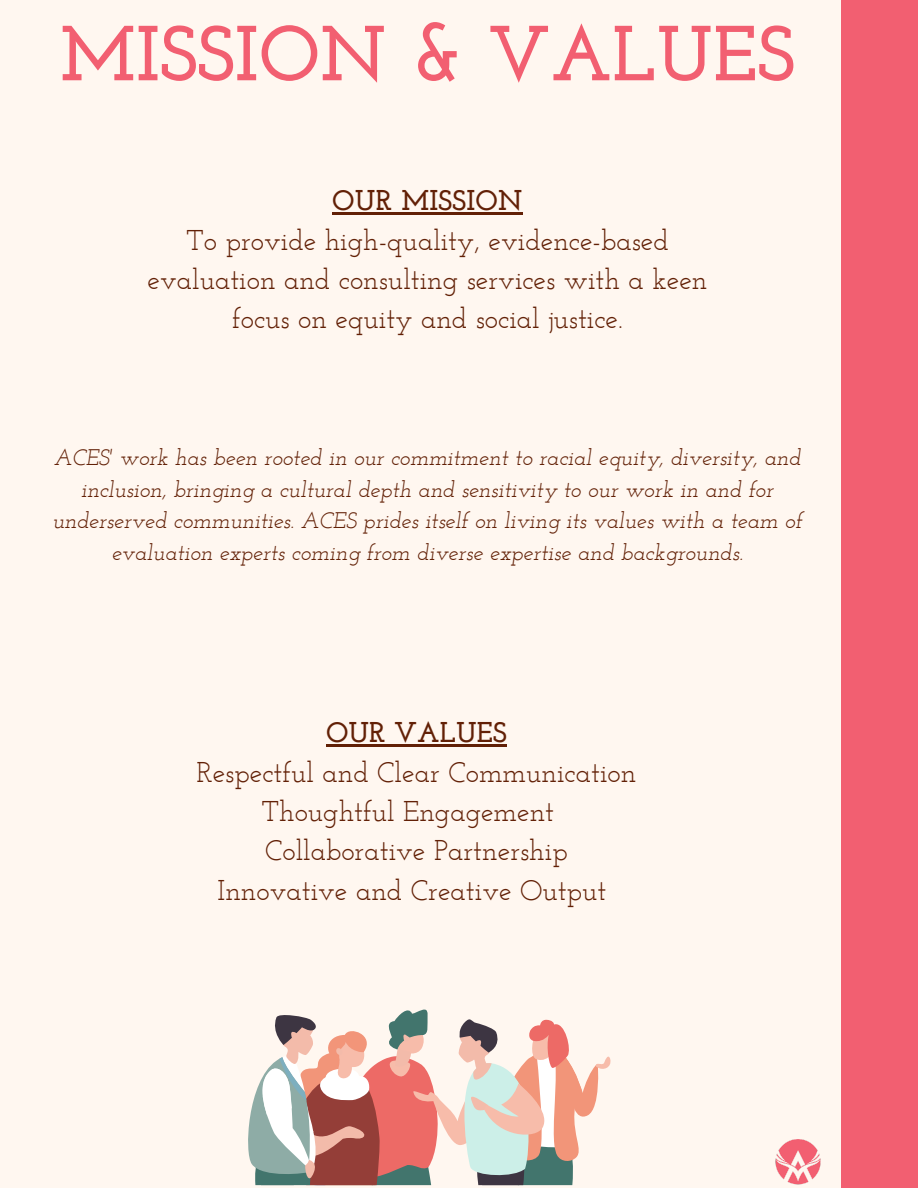
<style>
.page{position:relative;width:918px;height:1188px;background:#fff}
.page>*{position:absolute;margin:0;border:0;box-sizing:border-box;transform-origin:0 0}
.t1{font:700 77.85px "Josefin Slab";color:#f25f71}
.t2{font:28.5px/39.3px "Josefin Slab";color:#622006;text-align:center}
.t3{font:700 28.5px "Josefin Slab";letter-spacing:.01em;color:#622006}
.t4{font:italic 22.5px/31.5px "Josefin Slab";color:#622006;text-align:center}
</style>
<div class="page">
<div style="left:0;top:0;width:918px;height:588px;background:#fff7f0"></div>
<div style="left:0;top:600px;width:918px;height:588px;background:#fff7f0"></div>
<div style="left:841px;top:0;width:77px;height:1188px;background:#f25f71"></div>
<svg style="left:248px;top:1009px;width:362px;height:177px"></svg>
<hr style="left:326px;top:745px;width:181px;height:2px;background:#622006">
<hr style="left:332px;top:212px;width:191px;height:3px;background:#622006">
<img style="left:775px;top:1139px;width:46px;height:46px">
<h1 class="t1" style="left:60px;top:22px;width:736px">MISSION &amp; VALUES</h1>
<p class="t3" style="left:332px;top:189px;width:192px">OUR MISSION</p>
<p class="t2" style="left:148px;top:223px;width:561px">To provide high-quality, evidence-based evaluation and consulting services with a keen focus on equity and social justice.</p>
<p class="t4" style="left:52px;top:444px;width:751px">ACES' work has been rooted in our commitment to racial equity, diversity, and inclusion, bringing a cultural depth and sensitivity to our work in and for underserved communities. ACES prides itself on living its values with a team of evaluation experts coming from diverse expertise and backgrounds.</p>
<p class="t3" style="left:326px;top:721px;width:182px">OUR VALUES</p>
<p class="t2" style="left:196px;top:755px;width:441px">Respectful and Clear Communication<br>Thoughtful Engagement<br>Collaborative Partnership<br>Innovative and Creative Output</p>
</div>
